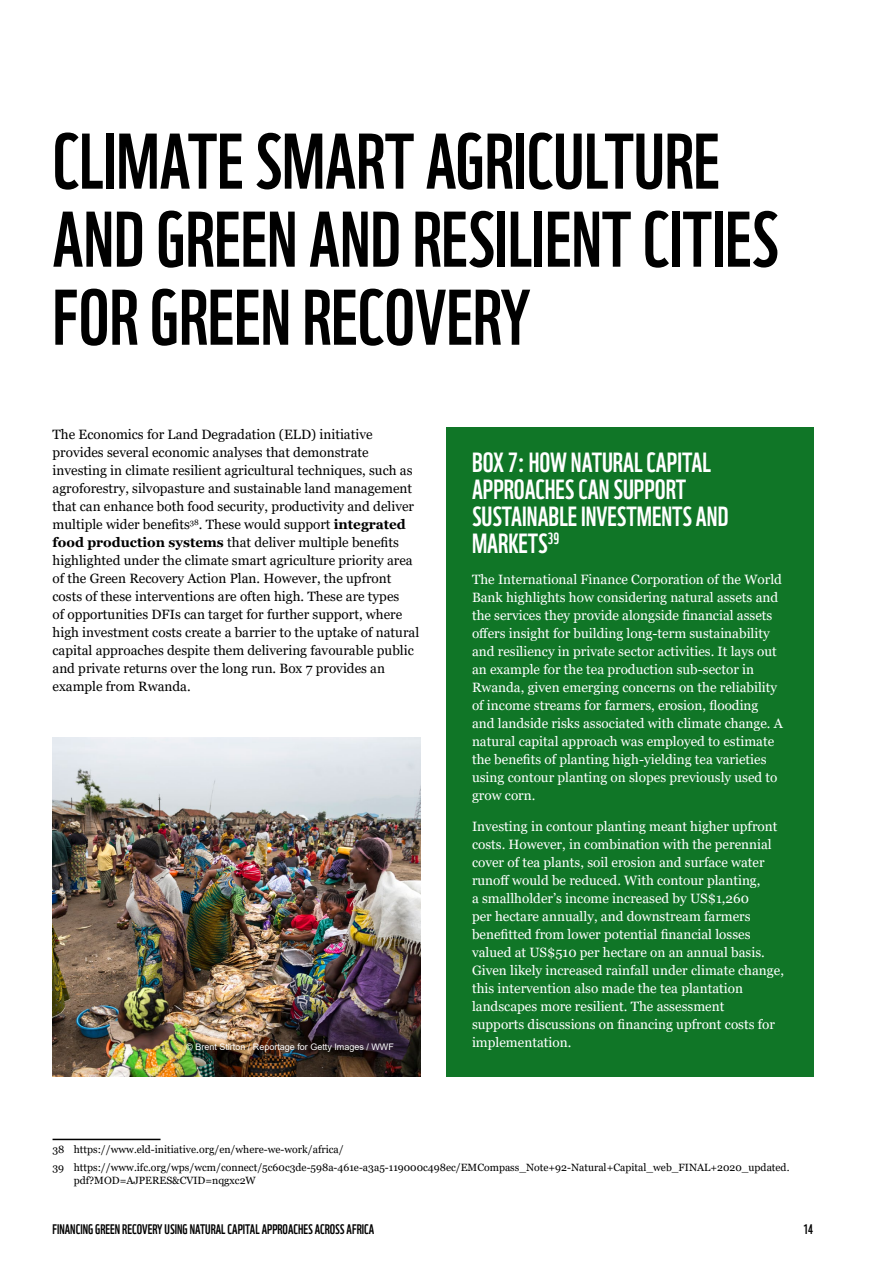
<style>
.page{position:relative;width:893px;height:1263px;background:#fff}
.page>*{position:absolute;margin:0;border:0;box-sizing:border-box;transform-origin:0 0}
.t1{font:76.5px/78px "WWF";color:#000}
.t2{font:27px/27px "WWF";color:#fff}
.t3{font:13.5px/18px "Georgia";color:#fff}
.t4{font:13.5px/18px "Georgia";color:#000}
.t5{font:13.5px "WWF";color:#000}
.t6{font:10.5px/17.7px "Georgia";color:#000}
.t7{font:9px "Arial";color:#fff}
.s1{font-weight:700}
</style>
<div class="page">
<hr style="left:53px;top:1139px;width:108px;height:1px;background:#000">
<div style="left:446px;top:427px;width:368px;height:649px;background:#107627"></div>
<img style="left:53px;top:738px;width:367px;height:338px">
<h1 class="t1" style="left:53px;top:115px;width:727px">CLIMATE SMART AGRICULTURE<br>AND GREEN AND RESILIENT CITIES<br>FOR GREEN RECOVERY</h1>
<p class="t4" style="left:53px;top:426px;width:368px">The Economics for Land Degradation (ELD) initiative provides several economic analyses that demonstrate investing in climate resilient agricultural techniques, such as agroforestry, silvopasture and sustainable land management that can enhance both food security, productivity and deliver multiple wider benefits<sup>38</sup>. These would support <span class="s1">integrated food production systems</span> that deliver multiple benefits highlighted under the climate smart agriculture priority area of the Green Recovery Action Plan. However, the upfront costs of these interventions are often high. These are types<br>of opportunities DFIs can target for further support, where high investment costs create a barrier to the uptake of natural capital approaches despite them delivering favourable public and private returns over the long run. Box 7 provides an example from Rwanda.</p>
<p class="t7" style="left:186px;top:1041px;width:209px">© Brent Stirton / Reportage for Getty Images / WWF</p>
<h2 class="t2" style="left:472px;top:446px;width:258px">BOX 7: HOW NATURAL CAPITAL<br>APPROACHES CAN SUPPORT<br>SUSTAINABLE INVESTMENTS AND<br>MARKETS<sup>39</sup></h2>
<p class="t3" style="left:472px;top:571px;width:312px">The International Finance Corporation of the World Bank highlights how considering natural assets and the services they provide alongside financial assets offers insight for building long-term sustainability and resiliency in private sector activities. It lays out an example for the tea production sub-sector in Rwanda, given emerging concerns on the reliability of income streams for farmers, erosion, flooding and landside risks associated with climate change. A natural capital approach was employed to estimate the benefits of planting high-yielding tea varieties using contour planting on slopes previously used to grow corn.</p>
<p class="t3" style="left:472px;top:817px;width:313px">Investing in contour planting meant higher upfront costs. However, in combination with the perennial cover of tea plants, soil erosion and surface water runoff would be reduced. With contour planting,<br>a smallholder’s income increased by US$1,260<br>per hectare annually, and downstream farmers benefitted from lower potential financial losses valued at US$510 per hectare on an annual basis.<br>Given likely increased rainfall under climate change, this intervention also made the tea plantation landscapes more resilient. The assessment<br>supports discussions on financing upfront costs for implementation.</p>
<p class="t6" style="left:53px;top:1141px;width:738px">38 https://www.eld-initiative.org/en/where-we-work/africa/<br>39 https://www.ifc.org/wps/wcm/connect/5c60c3de-598a-461e-a3a5-119000c498ec/EMCompass_Note+92-Natural+Capital_web_FINAL+2020_updated.</p>
<p class="t6" style="left:74px;top:1172px;width:184px">pdf?MOD=AJPERES&amp;CVID=nqgxc2W</p>
<p class="t5" style="left:53px;top:1219px;width:323px">FINANCING GREEN RECOVERY USING NATURAL CAPITAL APPROACHES ACROSS AFRICA</p>
<p class="t5" style="left:803px;top:1219px;width:11px">14</p>
</div>
